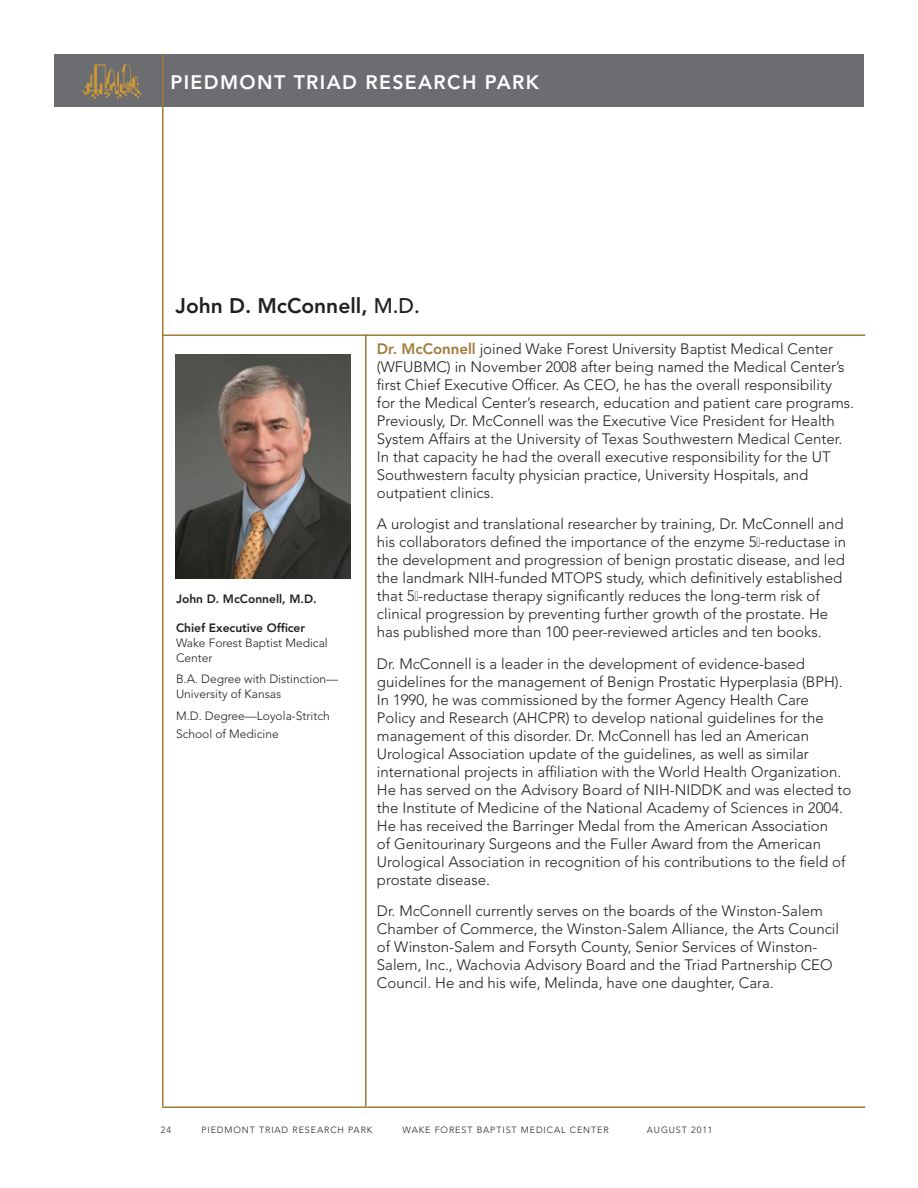
<style>
.page{position:relative;width:918px;height:1188px;background:#fff}
.page>*{position:absolute;margin:0;border:0;box-sizing:border-box;transform-origin:0 0}
.t1{font:800 21px "Avenir LT Std";color:#231f20}
.t2{font:800 19.5px "Avenir LT Std";letter-spacing:.07em;color:#fff}
.t3{font:300 15px/18px "Avenir LT Std";color:#231f20}
.t4{font:300 12px/15px "Avenir LT Std";color:#231f20}
.t5{font:800 12px "Avenir LT Std";color:#231f20}
.t6{font:300 9px "Avenir LT Std";letter-spacing:.1em;color:#231f20}
.s1{font-weight:500}
.s2{font-weight:800;color:#a17a38}
.s3{font-family:"Arial Narrow";font-weight:400}
</style>
<div class="page">
<div style="left:54px;top:54px;width:810px;height:52px;background:#6c6d70"></div>
<svg style="left:83px;top:64px;width:58px;height:35px"></svg>
<hr style="left:162px;top:54px;width:2px;height:1052px;background:#a17a38">
<hr style="left:162px;top:334px;width:703px;height:2px;background:#a17a38">
<hr style="left:162px;top:1106px;width:703px;height:2px;background:#a17a38">
<hr style="left:365px;top:334px;width:2px;height:772px;background:#a17a38">
<img style="left:176px;top:354px;width:175px;height:225px">
<h2 class="t2" style="left:171px;top:70px;width:370px">PIEDMONT TRIAD RESEARCH PARK</h2>
<p class="t1" style="left:176px;top:293px;width:246px">John D. McConnell, <span class="s1">M.D.</span></p>
<p class="t3" style="left:377px;top:340px;width:479px"><span class="s2">Dr. McConnell</span> joined Wake Forest University Baptist Medical Center (WFUBMC) in November 2008 after being named the Medical Center’s first Chief Executive Officer. As CEO, he has the overall responsibility for the Medical Center’s research, education and patient care programs.<br>Previously, Dr. McConnell was the Executive Vice President for Health System Affairs at the University of Texas Southwestern Medical Center.<br>In that capacity he had the overall executive responsibility for the UT Southwestern faculty physician practice, University Hospitals, and outpatient clinics.</p>
<p class="t3" style="left:377px;top:515px;width:471px">A urologist and translational researcher by training, Dr. McConnell and his collaborators defined the importance of the enzyme 5<span class="s3">α</span>-reductase in the development and progression of benign prostatic disease, and led the landmark NIH-funded MTOPS study, which definitively established that 5<span class="s3">α</span>-reductase therapy significantly reduces the long-term risk of clinical progression by preventing further growth of the prostate. He has published more than 100 peer-reviewed articles and ten books.</p>
<p class="t3" style="left:377px;top:655px;width:476px">Dr. McConnell is a leader in the development of evidence-based guidelines for the management of Benign Prostatic Hyperplasia (BPH).<br>In 1990, he was commissioned by the former Agency Health Care Policy and Research (AHCPR) to develop national guidelines for the management of this disorder. Dr. McConnell has led an American Urological Association update of the guidelines, as well as similar international projects in affiliation with the World Health Organization.<br>He has served on the Advisory Board of NIH-NIDDK and was elected to the Institute of Medicine of the National Academy of Sciences in 2004.<br>He has received the Barringer Medal from the American Association<br>of Genitourinary Surgeons and the Fuller Award from the American Urological Association in recognition of his contributions to the field of prostate disease.</p>
<p class="t3" style="left:377px;top:902px;width:464px">Dr. McConnell currently serves on the boards of the Winston-Salem Chamber of Commerce, the Winston-Salem Alliance, the Arts Council of Winston-Salem and Forsyth County, Senior Services of Winston-Salem, Inc., Wachovia Advisory Board and the Triad Partnership CEO Council. He and his wife, Melinda, have one daughter, Cara.</p>
<p class="t5" style="left:176px;top:592px;width:142px">John D. McConnell, M.D.</p>
<p class="t5" style="left:176px;top:620px;width:131px">Chief Executive Officer</p>
<p class="t4" style="left:176px;top:635px;width:153px">Wake Forest Baptist Medical<br>Center</p>
<p class="t4" style="left:176px;top:672px;width:164px">B.A. Degree with Distinction—<br>University of Kansas</p>
<p class="t4" style="left:176px;top:707px;width:155px;line-height:18px">M.D. Degree—Loyola-Stritch<br>School of Medicine</p>
<p class="t6" style="left:161px;top:1125px;width:12px">24</p>
<p class="t6" style="left:201px;top:1125px;width:173px">PIEDMONT TRIAD RESEARCH PARK</p>
<p class="t6" style="left:403px;top:1125px;width:208px">WAKE FOREST BAPTIST MEDICAL CENTER</p>
<p class="t6" style="left:647px;top:1125px;width:67px">AUGUST 2011</p>
</div>
